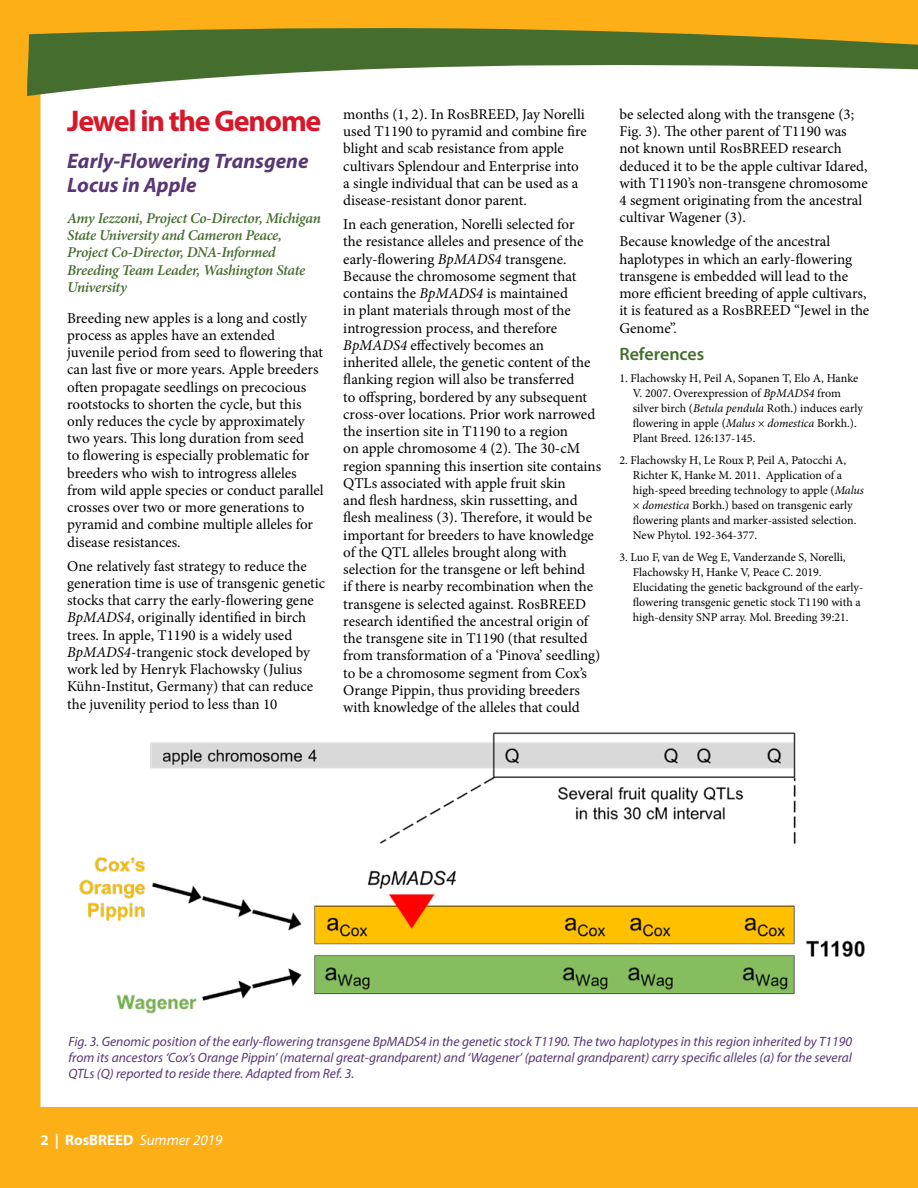
<style>
.page{position:relative;width:918px;height:1188px;background:#fcaf17}
.page>*{position:absolute;margin:0;border:0;box-sizing:border-box;transform-origin:0 0}
.t1{font:700 30px "Myriad Pro";letter-spacing:-.04em;color:#d7182a}
.t2{font:italic 700 21px/24px "Myriad Pro";color:#593674}
.t3{font:600 18px "Myriad Pro";color:#456e2e}
.t4{font:15px/17.2px "Minion Pro";color:#000}
.t5{font:italic 600 15px/17.2px "Minion Pro";letter-spacing:-.02em;color:#456e2e}
.t6{font:700 15px "Myriad Pro";color:#fff}
.t7{font:italic 13.5px/16.2px "Myriad Pro";color:#593674;text-align:justify}
.t8{font:12px/15px "Minion Pro";color:#000}
.s1{font-style:italic}
.s2{font-weight:400;font-style:italic}
</style>
<div class="page">
<div style="left:40px;top:96px;width:878px;height:1011px;background:#fff"></div>
<svg style="left:27px;top:28px;width:891px;height:68px;background:#93a677"></svg>
<img style="left:68px;top:733px;width:809px;height:291px">
<h1 class="t1" style="left:67px;top:101px;width:256px">Jewel in the Genome</h1>
<h2 class="t2" style="left:67px;top:148px;width:243px">Early-Flowering Transgene<br>Locus in Apple</h2>
<p class="t5" style="left:67px;top:209px;width:255px">Amy Iezzoni, Project Co-Director, Michigan State University and Cameron Peace, Project Co-Director, DNA-Informed Breeding Team Leader, Washington State University</p>
<p class="t4" style="left:67px;top:309px;width:258px">Breeding new apples is a long and costly process as apples have an extended juvenile period from seed to flowering that can last five or more years. Apple breeders often propagate seedlings on precocious rootstocks to shorten the cycle, but this only reduces the cycle by approximately two years. This long duration from seed<br>to flowering is especially problematic for breeders who wish to introgress alleles from wild apple species or conduct parallel crosses over two or more generations to pyramid and combine multiple alleles for disease resistances.</p>
<p class="t4" style="left:67px;top:557px;width:259px">One relatively fast strategy to reduce the generation time is use of transgenic genetic stocks that carry the early-flowering gene <span class="s1">BpMADS4</span>, originally identified in birch trees. In apple, T1190 is a widely used <span class="s1">BpMADS4</span>-trangenic stock developed by work led by Henryk Flachowsky (Julius Kühn-Institut, Germany) that can reduce the juvenility period to less than 10</p>
<p class="t4" style="left:343px;top:106px;width:245px">months (1, 2). In RosBREED, Jay Norelli used T1190 to pyramid and combine fire blight and scab resistance from apple cultivars Splendour and Enterprise into a single individual that can be used as a disease-resistant donor parent.</p>
<p class="t4" style="left:343px;top:216px;width:259px">In each generation, Norelli selected for<br>the resistance alleles and presence of the early-flowering <span class="s1">BpMADS4</span> transgene.<br>Because the chromosome segment that contains the <span class="s1">BpMADS4</span> is maintained<br>in plant materials through most of the introgression process, and therefore <span class="s1">BpMADS4</span> effectively becomes an inherited allele, the genetic content of the flanking region will also be transferred<br>to offspring, bordered by any subsequent cross-over locations. Prior work narrowed the insertion site in T1190 to a region<br>on apple chromosome 4 (2). The 30-cM region spanning this insertion site contains QTLs associated with apple fruit skin<br>and flesh hardness, skin russetting, and flesh mealiness (3). Therefore, it would be important for breeders to have knowledge of the QTL alleles brought along with selection for the transgene or left behind<br>if there is nearby recombination when the transgene is selected against. RosBREED research identified the ancestral origin of the transgene site in T1190 (that resulted from transformation of a ‘Pinova’ seedling) to be a chromosome segment from Cox’s Orange Pippin, thus providing breeders with knowledge of the alleles that could</p>
<p class="t4" style="left:619px;top:106px;width:250px">be selected along with the transgene (3; Fig. 3). The other parent of T1190 was not known until RosBREED research deduced it to be the apple cultivar Idared, with T1190’s non-transgene chromosome 4 segment originating from the ancestral cultivar Wagener (3).</p>
<p class="t4" style="left:619px;top:233px;width:251px">Because knowledge of the ancestral haplotypes in which an early-flowering transgene is embedded will lead to the more efficient breeding of apple cultivars, it is featured as a RosBREED “Jewel in the Genome”.</p>
<p class="t3" style="left:619px;top:343px;width:86px">References</p>
<p class="t8" style="left:633px;top:371px;width:232px;text-indent:-14px">1. Flachowsky H, Peil A, Sopanen T, Elo A, Hanke V. 2007. Overexpression of <span class="s1">BpMADS4</span> from silver birch (<span class="s1">Betula pendula</span> Roth.) induces early flowering in apple (<span class="s1">Malus</span> × <span class="s1">domestica</span> Borkh.).<br>Plant Breed. 126:137-145.</p>
<p class="t8" style="left:633px;top:453px;width:233px;text-indent:-14px">2. Flachowsky H, Le Roux P, Peil A, Patocchi A, Richter K, Hanke M. 2011. Application of a high-speed breeding technology to apple (<span class="s1">Malus </span>× <span class="s1">domestica</span> Borkh.) based on transgenic early flowering plants and marker-assisted selection.<br>New Phytol. 192-364-377.</p>
<p class="t8" style="left:633px;top:549px;width:232px;text-indent:-14px">3. Luo F, van de Weg E, Vanderzande S, Norelli, Flachowsky H, Hanke V, Peace C. 2019.<br>Elucidating the genetic background of the early&shy;flowering transgenic genetic stock T1190 with a high-density SNP array. Mol. Breeding 39:21.</p>
<p class="t7" style="left:68px;top:1033px;width:785px">Fig. 3. Genomic position of the early-flowering transgene BpMADS4 in the genetic stock T1190. The two haplotypes in this region inherited by T1190 from its ancestors ‘Cox’s Orange Pippin’ (maternal great-grandparent) and ‘Wagener’ (paternal grandparent) carry specific alleles (a) for the several QTLs (Q) reported to reside there. Adapted from Ref. 3.</p>
<p class="t6" style="left:40px;top:1130px;width:184px">2 | RosBREED <span class="s2">Summer 2019</span></p>
</div>
